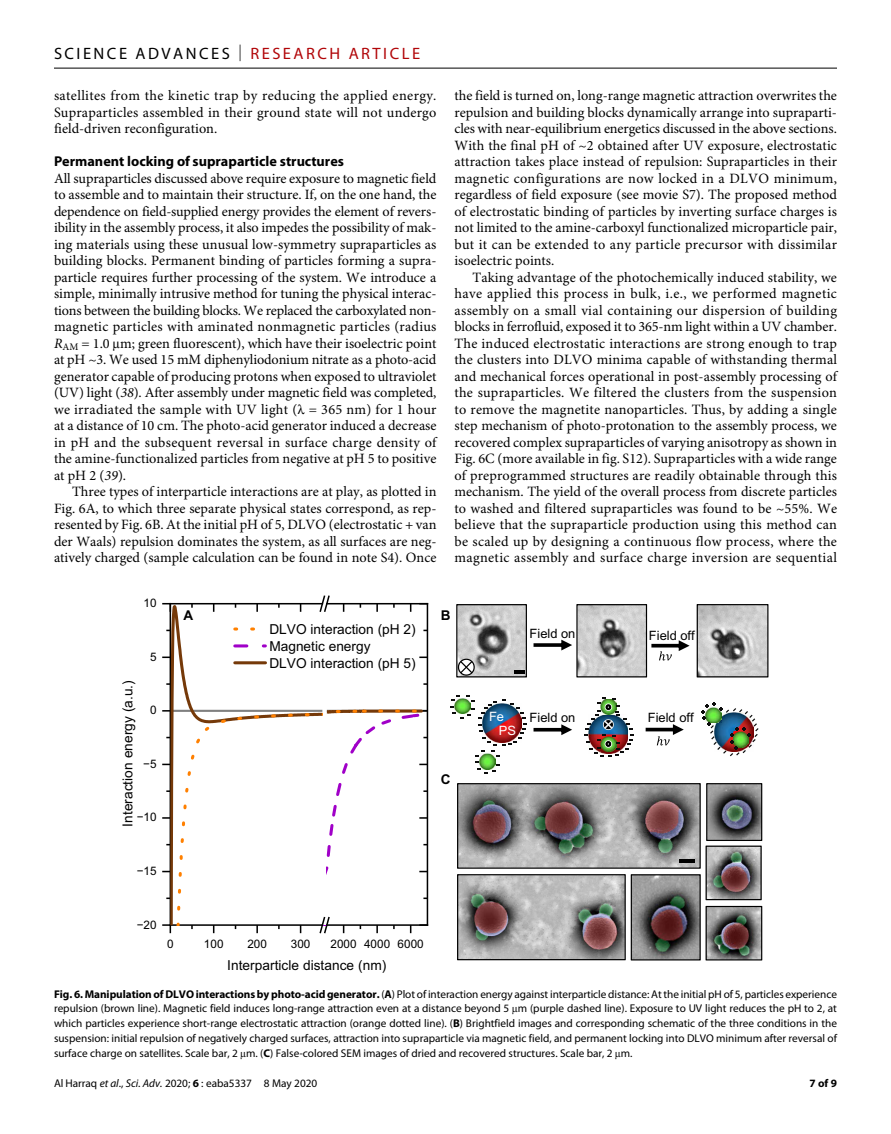
<style>
.page{position:relative;width:891px;height:1134px;background:#fff}
.page>*{position:absolute;margin:0;border:0;box-sizing:border-box;transform-origin:0 0}
.t1{font:16.5px "Myriad Pro";letter-spacing:.15em;color:#000}
.t2{font:14.25px/16.5px "Minion Pro";color:#000;text-align:justify}
.t3{font:700 14.25px "Myriad Pro";color:#000}
.t4{font:13.8px/17px "Arial";color:#000}
.t5{font:700 13.5px "Arial";color:#000}
.t6{font:12.9px "Arial";color:#000}
.t7{font:12.9px "Arial";color:#fff}
.t8{font:11.7px "Arial";letter-spacing:.005em;color:#000}
.t9{font:11.25px/15px "Myriad Pro";color:#000;text-align:justify}
.t10{font:700 11.25px "Myriad Pro";color:#000}
.s1{font-weight:300}
.s2{color:#b10508}
.s3{font-style:italic}
.s4{font-weight:700}
</style>
<div class="page">
<hr style="left:54px;top:68px;width:783px;height:1px;background:#000">
<svg style="left:697px;top:604px;width:71px;height:73px;background:#b3b3b3"></svg>
<svg style="left:456px;top:604px;width:71px;height:73px;background:#a9a9a9"></svg>
<img style="left:450px;top:695px;width:77px;height:79px">
<svg style="left:534px;top:724px;width:38px;height:11px"></svg>
<img style="left:585px;top:698px;width:48px;height:59px">
<img style="left:701px;top:703px;width:58px;height:53px">
<svg style="left:646px;top:724px;width:38px;height:21px"></svg>
<svg style="left:534px;top:604px;width:156px;height:73px"></svg>
<svg style="left:457px;top:783px;width:305px;height:178px;background:#8d8888"></svg>
<hr style="left:327px;top:603px;width:100px;height:1px;background:#000">
<svg style="left:162px;top:595px;width:250px;height:19px"></svg>
<hr style="left:427px;top:604px;width:1px;height:321px;background:#000">
<svg style="left:170px;top:604px;width:196px;height:104px"></svg>
<svg style="left:162px;top:708px;width:265px;height:226px"></svg>
<svg style="left:235px;top:644px;width:12px;height:3px"></svg>
<hr style="left:235px;top:661px;width:31px;height:3px;background:#753909">
<p class="t1" style="left:54px;top:40px;width:368px">SCIENCE ADVANCES <span class="s1">|</span> <span class="s2">RESEARCH ARTICLE</span></p>
<p class="t2" style="left:54px;top:89px;width:384px">satellites from the kinetic trap by reducing the applied energy.<br>Supraparticles assembled in their ground state will not undergo field-driven reconfiguration.</p>
<p class="t3" style="left:54px;top:150px;width:292px">Permanent locking of supraparticle structures</p>
<p class="t2" style="left:54px;top:171px;width:384px">All supraparticles discussed above require exposure to magnetic field to assemble and to maintain their structure. If, on the one hand, the dependence on field-supplied energy provides the element of revers&shy;ibility in the assembly process, it also impedes the possibility of mak&shy;ing materials using these unusual low-symmetry supraparticles as building blocks. Permanent binding of particles forming a supra&shy;particle requires further processing of the system. We introduce a simple, minimally intrusive method for tuning the physical interac&shy;tions between the building blocks. We replaced the carboxylated non&shy;magnetic particles with aminated nonmagnetic particles (radius <span class="s3">R</span><sub>AM</sub> = 1.0 m; green fluorescent), which have their isoelectric point at pH ~3. We used 15 mM diphenyliodonium nitrate as a photo-acid generator capable of producing protons when exposed to ultraviolet (UV) light (<span class="s3">38</span>). After assembly under magnetic field was completed, we irradiated the sample with UV light (● = 365 nm) for 1 hour at a distance of 10 cm. The photo-acid generator induced a decrease in pH and the subsequent reversal in surface charge density of the amine-functionalized particles from negative at pH 5 to positive at pH 2 (<span class="s3">39</span>).</p>
<p class="t2" style="left:54px;top:485px;width:384px;text-indent:18px">Three types of interparticle interactions are at play, as plotted in Fig. 6A, to which three separate physical states correspond, as rep&shy;resented by Fig. 6B. At the initial pH of 5, DLVO (electrostatic + van der Waals) repulsion dominates the system, as all surfaces are neg&shy;atively charged (sample calculation can be found in note S4). Once</p>
<p class="t8" style="left:144px;top:595px;width:15px">10</p>
<p class="t2" style="left:455px;top:89px;width:384px">the field is turned on, long-range magnetic attraction overwrites the repulsion and building blocks dynamically arrange into supraparti&shy;cles with near-equilibrium energetics discussed in the above sections.<br>With the final pH of ~2 obtained after UV exposure, electrostatic attraction takes place instead of repulsion: Supraparticles in their magnetic configurations are now locked in a DLVO minimum, regardless of field exposure (see movie S7). The proposed method of electrostatic binding of particles by inverting surface charges is not limited to the amine-carboxyl functionalized microparticle pair, but it can be extended to any particle precursor with dissimilar isoelectric points.</p>
<p class="t2" style="left:455px;top:270px;width:384px;text-indent:18px">Taking advantage of the photochemically induced stability, we have applied this process in bulk, i.e., we performed magnetic assembly on a small vial containing our dispersion of building blocks in ferrofluid, exposed it to 365-nm light within a UV chamber.<br>The induced electrostatic interactions are strong enough to trap the clusters into DLVO minima capable of withstanding thermal and mechanical forces operational in post-assembly processing of the supraparticles. We filtered the clusters from the suspension to remove the magnetite nanoparticles. Thus, by adding a single step mechanism of photo-protonation to the assembly process, we recovered complex supraparticles of varying anisotropy as shown in Fig. 6C (more available in fig. S12). Supraparticles with a wide range of preprogrammed structures are readily obtainable through this mechanism. The yield of the overall process from discrete particles to washed and filtered supraparticles was found to be ~55%. We believe that the supraparticle production using this method can be scaled up by designing a continuous flow process, where the magnetic assembly and surface charge inversion are sequential</p>
<p class="t8" style="left:150px;top:649px;width:8px">5</p>
<p class="t4" style="left:119px;top:827px;width:148px;rotate:-90deg">Interaction energy (a.u.)</p>
<p class="t8" style="left:150px;top:703px;width:8px">0</p>
<p class="t8" style="left:143px;top:756px;width:15px">−5</p>
<p class="t8" style="left:137px;top:810px;width:21px">−10</p>
<p class="t8" style="left:137px;top:863px;width:21px">−15</p>
<p class="t5" style="left:183px;top:608px;width:11px">A</p>
<p class="t4" style="left:269px;top:621px;width:148px">DLVO interaction (pH 2)<br>Magnetic energy<br>DLVO interaction (pH 5)</p>
<p class="t8" style="left:137px;top:917px;width:21px">−20</p>
<p class="t8" style="left:167px;top:936px;width:8px">0</p>
<p class="t8" style="left:204px;top:936px;width:21px">100</p>
<p class="t8" style="left:247px;top:936px;width:21px">200</p>
<p class="t8" style="left:291px;top:936px;width:21px">300</p>
<p class="t8" style="left:331px;top:936px;width:95px">2000 4000 6000</p>
<p class="t4" style="left:227px;top:957px;width:161px">Interparticle distance (nm)</p>
<p class="t5" style="left:441px;top:608px;width:11px">B</p>
<p class="t5" style="left:441px;top:772px;width:11px">C</p>
<p class="t6" style="left:530px;top:625px;width:47px">Field on</p>
<p class="t6" style="left:649px;top:627px;width:47px">Field off</p>
<p class="t7" style="left:489px;top:708px;width:17px">Fe</p>
<p class="t7" style="left:499px;top:722px;width:19px">PS</p>
<p class="t6" style="left:530px;top:709px;width:47px">Field on</p>
<p class="t6" style="left:648px;top:709px;width:47px">Field off</p>
<p class="t9" style="left:54px;top:986px;width:785px"><span class="s4">Fig. 6. Manipulation of DLVO interactions by photo-acid generator.</span> (<span class="s4">A</span>) Plot of interaction energy against interparticle distance: At the initial pH of 5, particles experience repulsion (brown line). Magnetic field induces long-range attraction even at a distance beyond 5 m (purple dashed line). Exposure to UV light reduces the pH to 2, at which particles experience short-range electrostatic attraction (orange dotted line). (<span class="s4">B</span>) Brightfield images and corresponding schematic of the three conditions in the suspension: initial repulsion of negatively charged surfaces, attraction into supraparticle via magnetic field, and permanent locking into DLVO minimum after reversal of surface charge on satellites. Scale bar, 2 m. (<span class="s4">C</span>) False-colored SEM images of dried and recovered structures. Scale bar, 2 m.</p>
<p class="t9" style="left:54px;top:1076px;width:265px">Al Harraq <span class="s3">et al</span>., <span class="s3">Sci. Adv.</span> 2020; <span class="s4">6</span> : eaba5337 8 May 2020</p>
<p class="t10" style="left:810px;top:1074px;width:29px">7 of 9</p>
</div>
